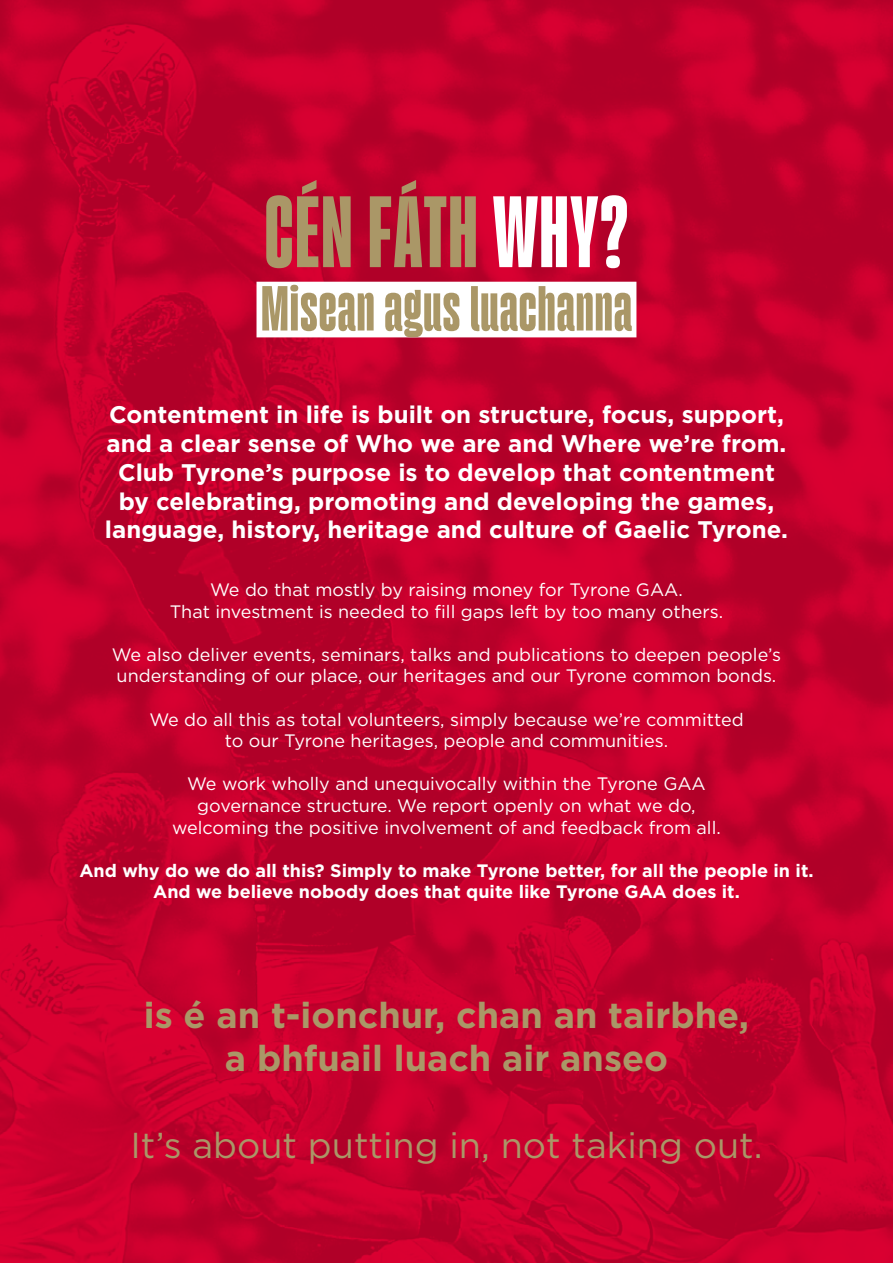
<style>
.page{position:relative;width:893px;height:1263px;background:#fff}
.page>*{position:absolute;margin:0;border:0;box-sizing:border-box;transform-origin:0 0}
.t1{font:700 107.55px "Gazzetta";letter-spacing:.01em;color:#aa9767}
.t2{font:700 67.5px "Gazzetta";letter-spacing:.01em;color:#aa9767}
.t3{font:700 36px/43.2px "Gotham";color:#aa9767;text-align:center}
.t4{font:36px "Gotham";color:#aa9767}
.t5{font:700 24px/28.8px "Gotham";color:#fff;text-align:center}
.t6{font:18px/21.6px "Gotham";color:#fff;text-align:center}
.t7{font:700 18px/21.6px "Gotham";color:#fff;text-align:center}
.s1{color:#fff}
</style>
<div class="page">
<img style="left:0;top:0;width:893px;height:1263px">
<div style="left:257px;top:282px;width:379px;height:55px;background:#fff"></div>
<h1 class="t1" style="left:264px;top:177px;width:366px">CÉN FÁTH <span class="s1">WHY?</span></h1>
<h2 class="t2" style="left:261px;top:274px;width:373px">Misean agus luachanna</h2>
<p class="t5" style="left:105px;top:400px;width:685px">Contentment in life is built on structure, focus, support, and a clear sense of Who we are and Where we’re from.<br>Club Tyrone’s purpose is to develop that contentment by celebrating, promoting and developing the games, language, history, heritage and culture of Gaelic Tyrone.</p>
<p class="t6" style="left:170px;top:578px;width:555px">We do that mostly by raising money for Tyrone GAA.<br>That investment is needed to fill gaps left by too many others.</p>
<p class="t6" style="left:112px;top:643px;width:671px;text-align:left">We also deliver events, seminars, talks and publications to deepen people’s understanding of our place, our heritages and our Tyrone common bonds.</p>
<p class="t6" style="left:149px;top:708px;width:596px">We do all this as total volunteers, simply because we’re committed to our Tyrone heritages, people and communities.</p>
<p class="t6" style="left:172px;top:773px;width:550px">We work wholly and unequivocally within the Tyrone GAA governance structure. We report openly on what we do, welcoming the positive involvement of and feedback from all.</p>
<p class="t7" style="left:79px;top:859px;width:736px">And why do we do all this? Simply to make Tyrone better, for all the people in it.<br>And we believe nobody does that quite like Tyrone GAA does it.</p>
<h3 class="t3" style="left:144px;top:993px;width:607px">is é an t-ionchur, chan an tairbhe, a bhfuail luach air anseo</h3>
<h3 class="t4" style="left:130px;top:1125px;width:634px">It’s about putting in, not taking out.</h3>
</div>
